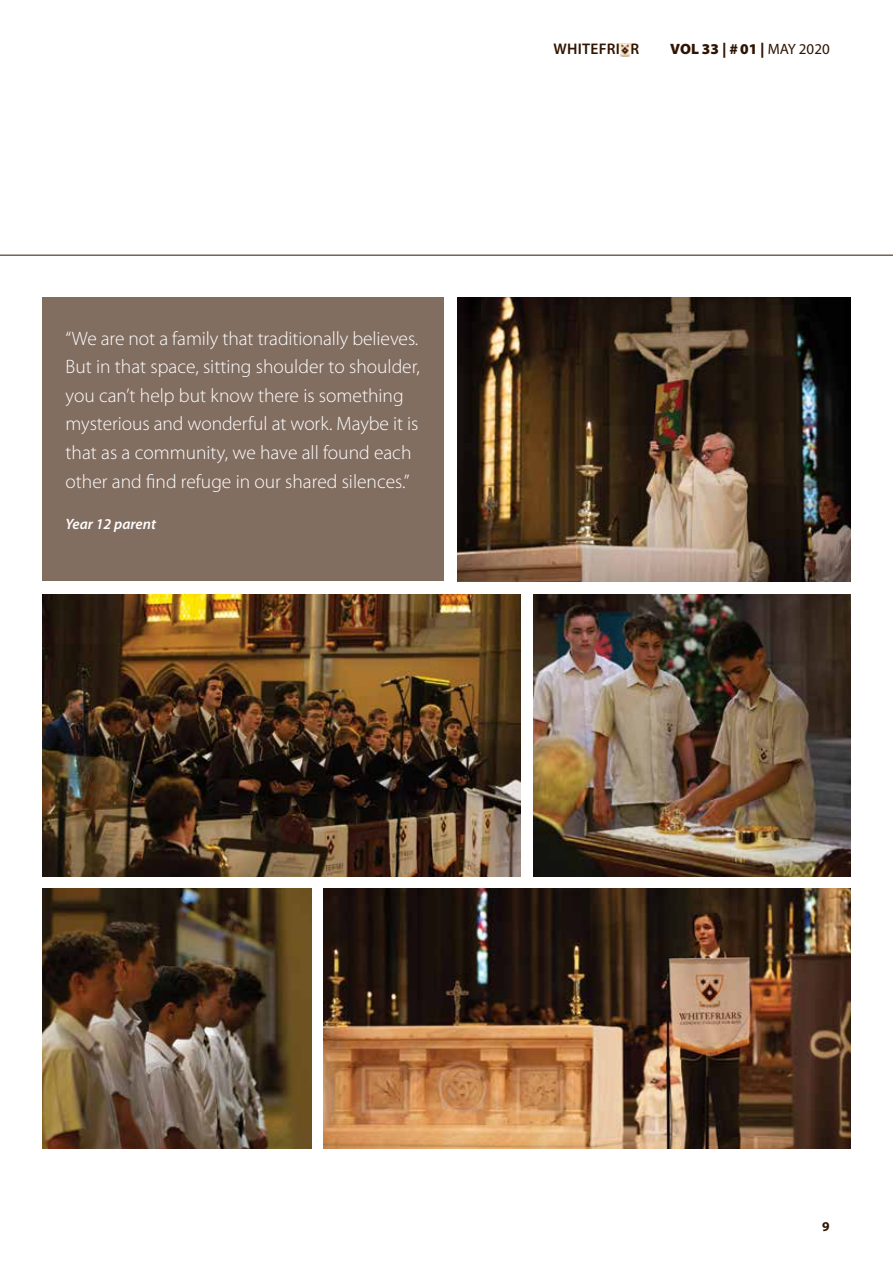
<style>
.page{position:relative;width:893px;height:1263px;background:#fff}
.page>*{position:absolute;margin:0;border:0;box-sizing:border-box;transform-origin:0 0}
.t1{font:300 19.5px/28.5px "Myriad Pro";color:#fff}
.t2{font:600 15.45px "Myriad Pro";letter-spacing:.02em;color:#2f1401}
.t3{font:900 15px "Myriad Pro";color:#2f1401}
.t4{font:italic 600 15px "Myriad Pro";color:#fff}
.t5{font:700 13.5px "Myriad Pro";color:#2f1401}
.s1{font-weight:400}
</style>
<div class="page">
<svg style="left:619px;top:43px;width:12px;height:14px"></svg>
<svg style="left:620px;top:44px;width:11px;height:12px"></svg>
<hr style="left:0;top:255px;width:893px;height:1px;background:#2f1401">
<img style="left:457px;top:298px;width:393px;height:283px">
<img style="left:324px;top:889px;width:526px;height:259px">
<img style="left:43px;top:889px;width:268px;height:259px">
<div style="left:43px;top:298px;width:401px;height:283px;background:#826d61"></div>
<img style="left:43px;top:594px;width:478px;height:282px">
<img style="left:534px;top:594px;width:316px;height:282px">
<p class="t1" style="left:66px;top:324px;width:356px">“We are not a family that traditionally believes.<br>But in that space, sitting shoulder to shoulder, you can’t help but know there is something mysterious and wonderful at work. Maybe it is that as a community, we have all found each other and find refuge in our shared silences.”</p>
<p class="t4" style="left:66px;top:514px;width:92px">Year 12 parent</p>
<p class="t2" style="left:553px;top:39px;width:87px">WHITEFRIAR</p>
<p class="t3" style="left:670px;top:40px;width:161px">VOL 33 | #01 | <span class="s1">MAY 2020</span></p>
<p class="t5" style="left:822px;top:1217px;width:9px">9</p>
</div>
